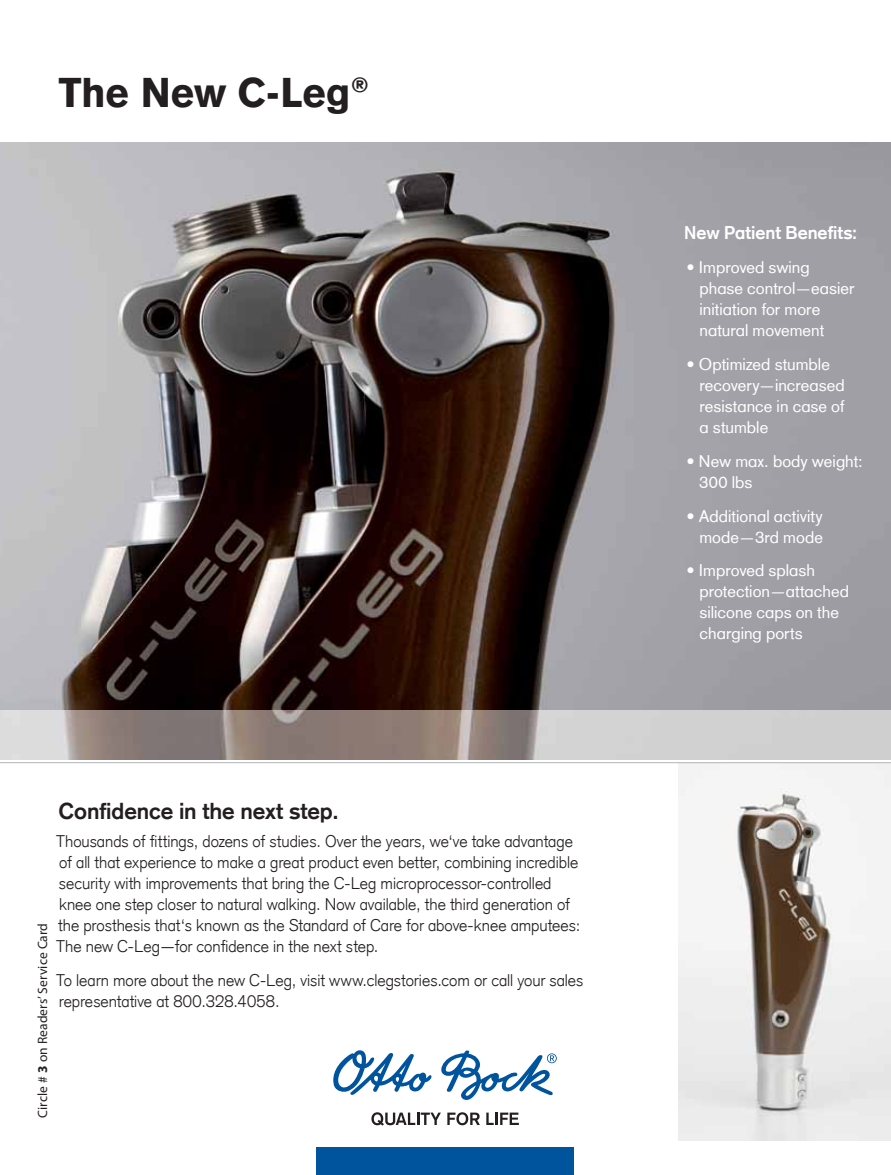
<style>
.page{position:relative;width:891px;height:1175px;background:#fff}
.page>*{position:absolute;margin:0;border:0;box-sizing:border-box;transform-origin:0 0}
.t1{font:900 40.5px "Otto Bock CT";letter-spacing:-.01em;color:#231f20}
.t2{font:700 22.5px "Otto Bock CT";letter-spacing:-.005em;color:#231f20}
.t3{font:700 18px "Otto Bock CT";color:#fff}
.t4{font:300 16.5px/21px "Otto Bock CT";color:#231f20}
.t5{font:16.5px/21px "Otto Bock CT";color:#fff}
.t6{font:13.5px "Myriad Pro";letter-spacing:.01em;color:#231f20}
.s1{font-weight:700}
</style>
<div class="page">
<img style="left:0;top:142px;width:891px;height:617px">
<img style="left:679px;top:763px;width:212px;height:377px">
<hr style="left:0;top:762px;width:891px;height:1px;background:#b1b4b6">
<svg style="left:371px;top:1112px;width:70px;height:13px"></svg>
<svg style="left:447px;top:1112px;width:33px;height:13px"></svg>
<svg style="left:486px;top:1112px;width:33px;height:13px"></svg>
<svg style="left:333px;top:1050px;width:99px;height:45px"></svg>
<svg style="left:441px;top:1050px;width:116px;height:50px"></svg>
<div style="left:317px;top:1147px;width:257px;height:27px;background:#00549e"></div>
<h1 class="t1" style="left:58px;top:69px;width:313px">The New C-Leg®</h1>
<p class="t6" style="left:34px;top:1118px;width:196px;rotate:-90deg">Circle # <span class="s1">3</span> on Readers’ Service Card</p>
<h2 class="t2" style="left:59px;top:797px;width:282px">Confidence in the next step.</h2>
<p class="t4" style="left:56px;top:830px;width:526px">Thousands of fittings, dozens of studies. Over the years, we‘ve take advantage of all that experience to make a great product even better, combining incredible security with improvements that bring the C-Leg microprocessor-controlled knee one step closer to natural walking. Now available, the third generation of the prosthesis that‘s known as the Standard of Care for above-knee amputees:<br>The new C-Leg—for confidence in the next step.</p>
<p class="t4" style="left:56px;top:969px;width:529px">To learn more about the new C-Leg, visit www.clegstories.com or call your sales representative at 800.328.4058.</p>
<p class="t3" style="left:684px;top:222px;width:174px">New Patient Benefits:</p>
<p class="t5" style="left:699px;top:257px;width:157px;text-indent:-13px">• Improved swing phase control—easier initiation for more natural movement</p>
<p class="t5" style="left:699px;top:354px;width:147px;text-indent:-13px">• Optimized stumble recovery—increased resistance in case of a stumble</p>
<p class="t5" style="left:699px;top:450px;width:165px;text-indent:-13px">• New max. body weight:<br>300 lbs</p>
<p class="t5" style="left:687px;top:505px;width:138px;text-align:right">• Additional activity mode—3rd mode</p>
<p class="t5" style="left:699px;top:560px;width:151px;text-indent:-13px">• Improved splash protection—attached silicone caps on the charging ports</p>
</div>
